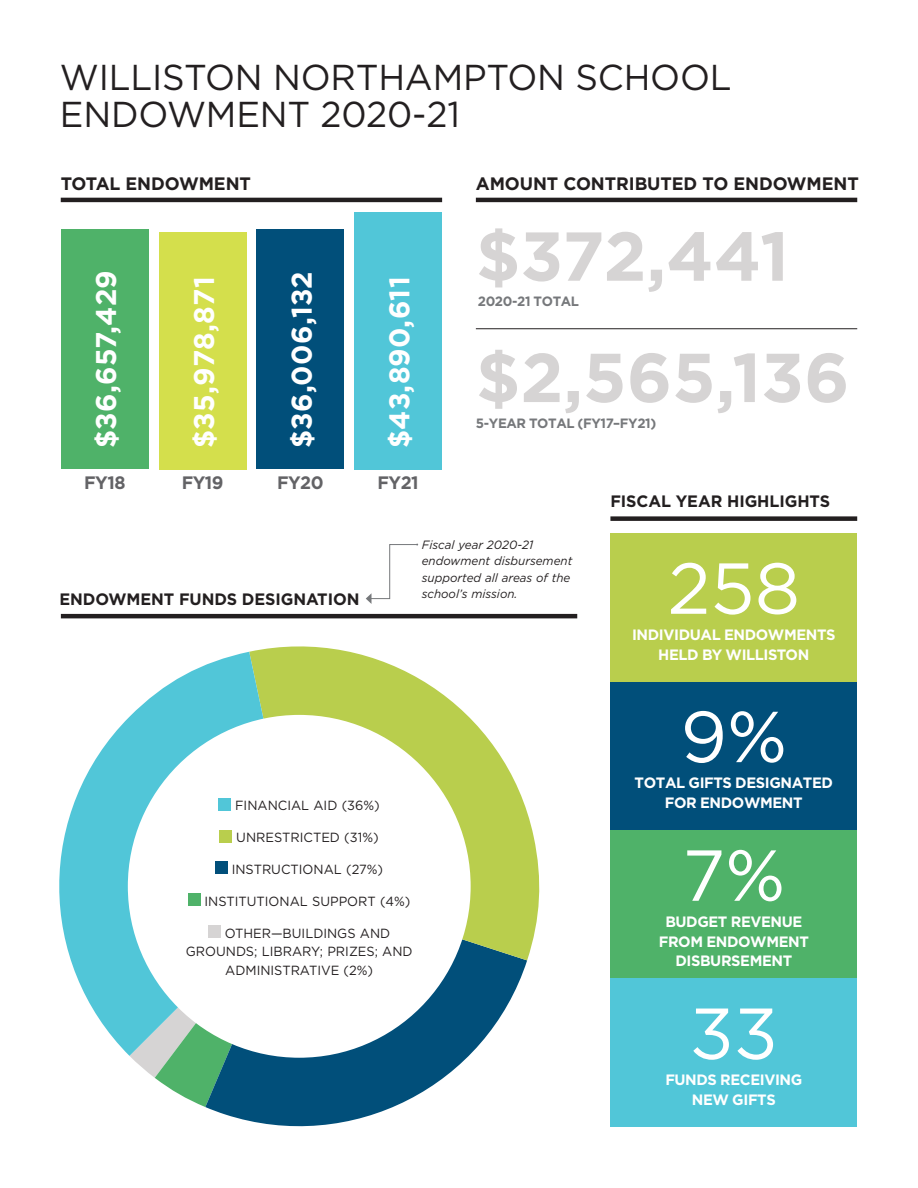
<style>
.page{position:relative;width:918px;height:1188px;background:#fff}
.page>*{position:absolute;margin:0;border:0;box-sizing:border-box;transform-origin:0 0}
.t1{font:72px "Gotham";color:#fff}
.t2{font:700 69px "Gotham";color:#d6d4d4}
.head_2{font:36px/37.5px "Gotham";letter-spacing:-.005em;color:#231f20}
.t3{font:700 28.5px "Gotham";letter-spacing:.015em;color:#fff}
.t4{font:700 18px "Gotham";letter-spacing:-.005em;color:#231f20}
.t5{font:700 18px "Gotham";letter-spacing:-.025em;color:#636366}
.SidebarHead{font:700 16.5px "Gotham";letter-spacing:-.005em;color:#231f20}
.t6{font:700 15px/19.5px "Gotham";letter-spacing:-.025em;color:#fff;text-align:center}
.t7{font:700 13.5px "Gotham";letter-spacing:-.025em;color:#76787b}
.body_Gotham{font:13.2px "Gotham";color:#231f20}
.body_Gotham-2{font:italic 12px/16.5px "Gotham";color:#231f20}
</style>
<div class="page">
<div style="left:354px;top:212px;width:88px;height:257px;background:#51c6d8"></div>
<div style="left:256px;top:230px;width:88px;height:239px;background:#014f7a"></div>
<div style="left:159px;top:232px;width:88px;height:237px;background:#d4df4c"></div>
<div style="left:61px;top:230px;width:88px;height:239px;background:#4fb269"></div>
<svg style="left:130px;top:1056px;width:75px;height:51px"></svg>
<svg style="left:205px;top:960px;width:322px;height:167px;fill:#014f7a"></svg>
<svg style="left:249px;top:646px;width:291px;height:314px;fill:#b9ce4d"></svg>
<svg style="left:59px;top:652px;width:240px;height:404px;fill:#51c6d8"></svg>
<div style="left:610px;top:534px;width:247px;height:148px;background:#b9ce4d"></div>
<div style="left:610px;top:682px;width:247px;height:148px;background:#014f7a"></div>
<div style="left:610px;top:830px;width:247px;height:149px;background:#4fb269"></div>
<div style="left:610px;top:979px;width:247px;height:148px;background:#51c6d8"></div>
<hr style="left:61px;top:198px;width:381px;height:4px;background:#231f20">
<hr style="left:476px;top:198px;width:381px;height:4px;background:#231f20">
<hr style="left:476px;top:328px;width:381px;height:1px;background:#231f20">
<div style="left:610px;top:516px;width:247px;height:5px;background:#231f20"></div>
<hr style="left:61px;top:614px;width:516px;height:4px;background:#231f20">
<svg style="left:366px;top:544px;width:52px;height:60px"></svg>
<div style="left:128px;top:715px;width:343px;height:343px;background:#fff;border-radius:50%"></div>
<div style="left:219px;top:798px;width:12px;height:12px;background:#51c6d8"></div>
<div style="left:220px;top:830px;width:12px;height:12px;background:#b9ce4d"></div>
<div style="left:215px;top:862px;width:13px;height:12px;background:#014f7a"></div>
<div style="left:188px;top:894px;width:12px;height:12px;background:#4fb269"></div>
<div style="left:208px;top:926px;width:12px;height:12px;background:#d6d4d4"></div>
<p class="head_2" style="left:60px;top:57px;width:673px">WILLISTON NORTHAMPTON SCHOOL<br>ENDOWMENT 2020-21</p>
<p class="t4" style="left:61px;top:171px;width:192px">TOTAL ENDOWMENT</p>
<p class="t4" style="left:476px;top:171px;width:385px">AMOUNT CONTRIBUTED TO ENDOWMENT</p>
<p class="t3" style="left:87px;top:448px;width:180px;rotate:-90deg">$36,657,429</p>
<p class="t3" style="left:185px;top:448px;width:173px;rotate:-90deg">$35,978,871</p>
<p class="t3" style="left:283px;top:448px;width:178px;rotate:-90deg">$36,006,132</p>
<p class="t3" style="left:381px;top:448px;width:173px;rotate:-90deg">$43,890,611</p>
<p class="t5" style="left:84px;top:471px;width:43px">FY18</p>
<p class="t5" style="left:182px;top:471px;width:43px">FY19</p>
<p class="t5" style="left:277px;top:471px;width:48px">FY20</p>
<p class="t5" style="left:378px;top:471px;width:43px">FY21</p>
<p class="t2" style="left:476px;top:211px;width:315px">$372,441</p>
<p class="t7" style="left:478px;top:292px;width:103px">2020-21 TOTAL</p>
<p class="t2" style="left:476px;top:332px;width:375px">$2,565,136</p>
<p class="t7" style="left:476px;top:414px;width:182px">5-YEAR TOTAL (FY17–FY21)</p>
<p class="SidebarHead" style="left:610px;top:491px;width:221px">FISCAL YEAR HIGHLIGHTS</p>
<p class="SidebarHead" style="left:59px;top:588px;width:302px">ENDOWMENT FUNDS DESIGNATION</p>
<p class="body_Gotham-2" style="left:422px;top:536px;width:152px">Fiscal year 2020-21 endowment disbursement supported all areas of the school’s mission.</p>
<p class="body_Gotham" style="left:235px;top:797px;width:146px">FINANCIAL AID (36%)</p>
<p class="body_Gotham" style="left:236px;top:829px;width:144px">UNRESTRICTED (31%)</p>
<p class="body_Gotham" style="left:232px;top:861px;width:153px">INSTRUCTIONAL (27%)</p>
<p class="body_Gotham" style="left:204px;top:893px;width:208px">INSTITUTIONAL SUPPORT (4%)</p>
<p class="body_Gotham" style="left:225px;top:925px;width:167px">OTHER—BUILDINGS AND</p>
<p class="body_Gotham" style="left:186px;top:943px;width:228px">GROUNDS; LIBRARY; PRIZES; AND</p>
<p class="body_Gotham" style="left:225px;top:961px;width:149px">ADMINISTRATIVE (2%)</p>
<p class="t1" style="left:668px;top:542px;width:134px">258</p>
<p class="t6" style="left:632px;top:625px;width:205px">INDIVIDUAL ENDOWMENTS<br>HELD BY WILLISTON</p>
<p class="t1" style="left:681px;top:691px;width:108px">9%</p>
<p class="t6" style="left:665px;top:793px;width:139px">FOR ENDOWMENT</p>
<p class="t6" style="left:635px;top:773px;width:200px">TOTAL GIFTS DESIGNATED</p>
<p class="t1" style="left:682px;top:829px;width:104px">7%</p>
<p class="t6" style="left:659px;top:931px;width:152px">FROM ENDOWMENT<br>DISBURSEMENT</p>
<p class="t6" style="left:665px;top:912px;width:138px">BUDGET REVENUE</p>
<p class="t1" style="left:690px;top:987px;width:90px">33</p>
<p class="t6" style="left:665px;top:1070px;width:138px">FUNDS RECEIVING<br>NEW GIFTS</p>
</div>
